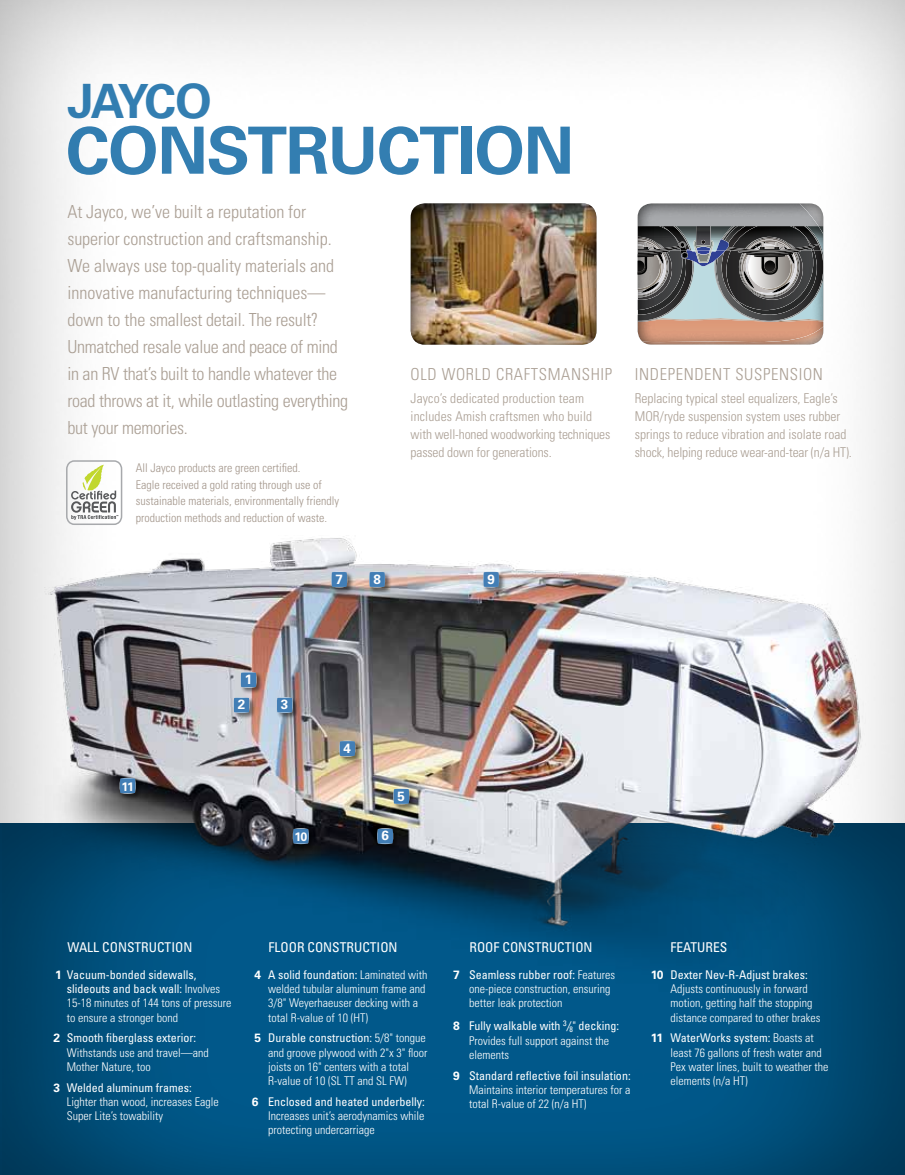
<style>
.page{position:relative;width:905px;height:1175px;background:#fff}
.page>*{position:absolute;margin:0;border:0;box-sizing:border-box;transform-origin:0 0}
.t1{font:700 65.1px "Univers";letter-spacing:-.02em;color:#005e9e}
.t2{font:700 47.25px "Univers";letter-spacing:-.08em;color:#005e9e}
.t3{font:300 condensed 18px/27px "Univers";letter-spacing:-.015em;color:#aa9f94}
.t4{font:300 condensed 16.5px "Univers";letter-spacing:.04em;color:#aa9f94}
.t5{font:300 condensed 13.5px/18px "Univers";color:#aa9f94}
.t6{font:condensed 13.5px "Univers";color:#fff}
.t7{font:700 13.35px/25.2px "Univers";color:#fff;text-align:center}
.t8{font:700 12.3px "Univers";color:#fff}
.t9{font:300 condensed 12px/14.2px "Univers";color:#fff}
.t10{font:300 condensed 12px/16.5px "Univers";color:#a2958a}
.s1{font-weight:700;font-stretch:normal}
.s2{font-weight:400}
.s3{font-weight:400;font-style:italic}
</style>
<div class="page">
<div style="left:0;top:0;width:904px;height:1174px;background:#000;opacity:.35"></div>
<img style="left:0;top:823px;width:904px;height:351px">
<img style="left:29px;top:535px;width:849px;height:465px">
<div style="left:482px;top:571px;width:24px;height:23px;background:#000;opacity:.5"></div>
<svg style="left:483px;top:571px;width:16px;height:16px"></svg>
<div style="left:292px;top:828px;width:23px;height:22px;background:#090a0e"></div>
<svg style="left:292px;top:828px;width:17px;height:16px"></svg>
<div style="left:377px;top:828px;width:23px;height:22px;background:#0b0d11"></div>
<svg style="left:377px;top:828px;width:16px;height:16px"></svg>
<div style="left:393px;top:788px;width:23px;height:22px;background:#000;opacity:.5"></div>
<svg style="left:393px;top:788px;width:16px;height:16px"></svg>
<div style="left:331px;top:571px;width:23px;height:23px;background:#000;opacity:.5"></div>
<svg style="left:331px;top:571px;width:16px;height:16px"></svg>
<div style="left:368px;top:571px;width:24px;height:23px;background:#000;opacity:.5"></div>
<svg style="left:369px;top:571px;width:16px;height:16px"></svg>
<div style="left:240px;top:671px;width:23px;height:23px;background:#000;opacity:.5"></div>
<svg style="left:240px;top:672px;width:17px;height:16px"></svg>
<div style="left:233px;top:696px;width:23px;height:23px;background:#000;opacity:.5"></div>
<svg style="left:233px;top:697px;width:17px;height:16px"></svg>
<div style="left:276px;top:696px;width:23px;height:23px;background:#000;opacity:.5"></div>
<svg style="left:276px;top:697px;width:17px;height:16px"></svg>
<div style="left:339px;top:740px;width:23px;height:23px;background:#000;opacity:.5"></div>
<svg style="left:339px;top:740px;width:16px;height:16px"></svg>
<svg style="left:66px;top:460px;width:56px;height:65px"></svg>
<div style="left:410px;top:202px;width:189px;height:145px;background:#000;opacity:.75"></div>
<div style="left:637px;top:202px;width:188px;height:145px;background:#000;opacity:.75"></div>
<div style="left:119px;top:777px;width:23px;height:23px;background:#000;opacity:.5"></div>
<svg style="left:119px;top:770px;width:17px;height:23px"></svg>
<h2 class="t2" style="left:67px;top:74px;width:146px">JAYCO</h2>
<h1 class="t1" style="left:66px;top:113px;width:509px">CONSTRUCTION</h1>
<p class="t3" style="left:67px;top:198px;width:282px">At Jayco, we’ve built a reputation for superior construction and craftsmanship.<br>We always use top-quality materials and innovative manufacturing techniques— down to the smallest detail. The result?<br>Unmatched resale value and peace of mind in an RV that’s built to handle whatever the road throws at it, while outlasting everything but your memories.</p>
<p class="t10" style="left:136px;top:460px;width:205px">All Jayco products are green certified.<br>Eagle received a gold rating through use of sustainable materials, environmentally friendly production methods and reduction of waste.</p>
<p class="t7" style="left:335px;top:566px;width:9px">7</p>
<p class="t7" style="left:373px;top:566px;width:9px">8</p>
<h3 class="t4" style="left:410px;top:364px;width:10px">Old</h3>
<h3 class="t4" style="left:442px;top:364px;width:92px">world craftsm</h3>
<h3 class="t4" style="left:561px;top:364px;width:52px">anship</h3>
<p class="t5" style="left:410px;top:389px;width:201px">Jayco’s dedicated production team includes Amish craftsmen who build with well-honed woodworking techniques passed down for generations.</p>
<p class="t7" style="left:487px;top:566px;width:9px">9</p>
<h3 class="t4" style="left:634px;top:364px;width:189px">Independent suspension</h3>
<p class="t5" style="left:634px;top:389px;width:218px">Replacing typical steel equalizers, Eagle’s MOR/ryde suspension system uses rubber springs to reduce vibration and isolate road shock, helping reduce wear-and-tear (n/a HT).</p>
<p class="t8" style="left:121px;top:771px;width:14px">11</p>
<p class="t8" style="left:121px;top:779px;width:14px">11</p>
<p class="t7" style="left:238px;top:667px;width:16px">1<br>2</p>
<p class="t7" style="left:281px;top:692px;width:9px">3</p>
<p class="t7" style="left:343px;top:735px;width:9px">4</p>
<p class="t7" style="left:397px;top:783px;width:9px">5</p>
<p class="t8" style="left:294px;top:829px;width:14px">10</p>
<p class="t7" style="left:381px;top:823px;width:9px">6</p>
<p class="t6" style="left:68px;top:938px;width:9px">Wall</p>
<p class="t6" style="left:102px;top:938px;width:9px">con</p>
<p class="t6" style="left:127px;top:938px;width:52px">struction</p>
<p class="t6" style="left:268px;top:938px;width:8px">Floor</p>
<p class="t6" style="left:307px;top:938px;width:9px">con</p>
<p class="t6" style="left:332px;top:938px;width:52px">struction</p>
<p class="t6" style="left:469px;top:938px;width:42px">Roof con</p>
<p class="t6" style="left:527px;top:938px;width:52px">struction</p>
<p class="t6" style="left:670px;top:938px;width:58px">Featur es</p>
<p class="t9" style="left:67px;top:967px;width:166px;text-indent:-12px"><span class="s1">1</span> <span class="s2">Vacuum-bonded sidewalls, slideouts and back wall:</span> Involves<br>15-18 minutes of 144 tons of pressure to ensure a stronger bond</p>
<p class="t9" style="left:67px;top:1031px;width:143px;text-indent:-14px"><span class="s1">2</span> <span class="s2">Smooth fiberglass exterior:<br></span>Withstands use and travel—and<br>Mother Nature, too</p>
<p class="t9" style="left:67px;top:1080px;width:153px;text-indent:-14px"><span class="s1">3</span> <span class="s2">Welded aluminum frames:<br></span>Lighter than wood, increases Eagle<br>Super Lite’s towability</p>
<p class="t9" style="left:268px;top:967px;width:161px;text-indent:-14px"><span class="s1">4</span> <span class="s2">A solid foundation:</span> Laminated with welded tubular aluminum frame and<br>3/8" Weyerhaeuser decking with a total R-value of 10 (HT)</p>
<p class="t9" style="left:268px;top:1031px;width:161px;text-indent:-14px"><span class="s1">5</span> <span class="s2">Durable construction:</span> 5/8" tongue and groove plywood with 2"x 3" floor joists on 16" centers with a total R-value of 10 (SL TT and SL FW)</p>
<p class="t9" style="left:268px;top:1094px;width:158px;text-align:justify;text-indent:-16px"><span class="s1">6</span> <span class="s2">Enclosed and heated underbelly:<br></span>I ncreases unit’s aerodynamics while protecting undercarriage</p>
<p class="t9" style="left:469px;top:967px;width:147px;text-indent:-16px"><span class="s1">7</span> <span class="s2">Seamless rubber roof:</span> Features one-piece construction, ensuring better leak protection</p>
<p class="t9" style="left:469px;top:1019px;width:151px;text-indent:-16px"><span class="s1">8</span> <span class="s2">Fully walkable with</span> <sup>3</sup><span class="s3">/</span><sub>8</sub><span class="s2">" decking:<br></span>Provides full support against the elements</p>
<p class="t9" style="left:469px;top:1068px;width:163px;text-align:justify;text-indent:-16px"><span class="s1">9</span> <span class="s2">Standard reflective foil insulation:<br></span>Maintains interior temperatures for a total R-value of 22 (n/a HT)</p>
<p class="t9" style="left:670px;top:967px;width:151px;text-indent:-20px"><span class="s1">10</span> <span class="s2">Dexter Nev-R-Adjust brakes:<br></span>Adjusts continuously in forward motion, getting half the stopping distance compared to other brakes</p>
<p class="t9" style="left:670px;top:1031px;width:159px;text-indent:-20px"><span class="s1">11</span> <span class="s2">WaterWorks system:</span> Boasts at least 76 gallons of fresh water and<br>Pex water lines, built to weather the elements (n/a HT)</p>
</div>
